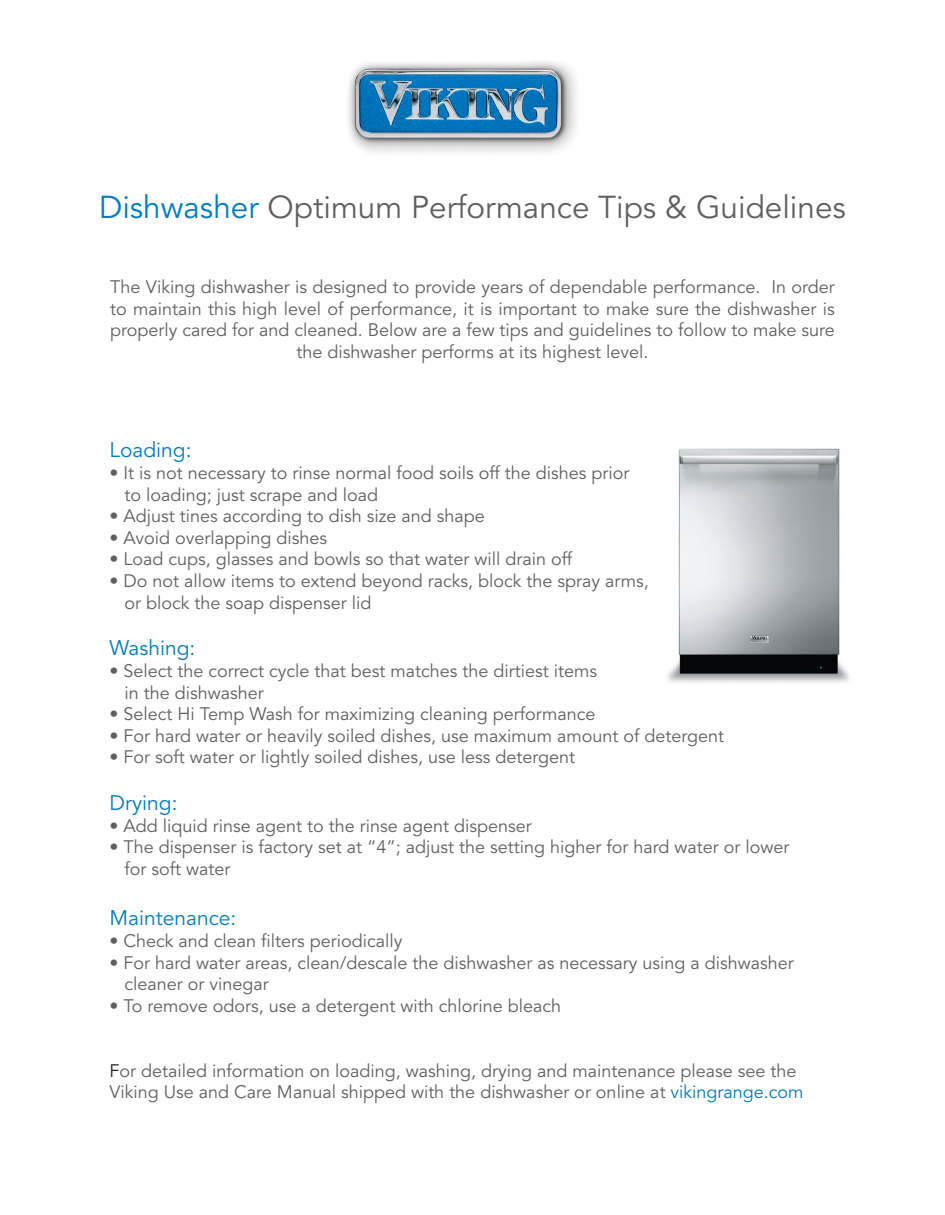
<style>
.page{position:relative;width:945px;height:1215px;background:#fff}
.page>*{position:absolute;margin:0;border:0;box-sizing:border-box;transform-origin:0 0}
.t1{font:31.5px "Avenir";color:#5f5f62}
.t2{font:21px "Avenir";color:#007cc2}
.t3{font:18px/21.6px "Avenir";color:#5f5f62}
.s1{color:#007cc2}
.s2{color:#231f20}
</style>
<div class="page">
<img style="left:348px;top:61px;width:228px;height:92px">
<img style="left:667px;top:448px;width:183px;height:235px">
<p class="t1" style="left:99px;top:189px;width:748px"><span class="s1">Dishwasher</span> Optimum Performance Tips &amp; Guidelines</p>
<p class="t3" style="left:110px;top:277px;width:726px;text-align:center">The Viking dishwasher is designed to provide years of dependable performance. In order to maintain this high level of performance, it is important to make sure the dishwasher is properly cared for and cleaned. Below are a few tips and guidelines to follow to make sure the dishwasher performs at its highest level.</p>
<p class="t2" style="left:110px;top:438px;width:84px">Loading:</p>
<p class="t3" style="left:125px;top:463px;width:506px;text-indent:-15px">• It is not necessary to rinse normal food soils off the dishes prior to loading; just scrape and load</p>
<p class="t3" style="left:110px;top:506px;width:377px">• Adjust tines according to dish size and shape</p>
<p class="t3" style="left:110px;top:527px;width:219px">• Avoid overlapping dishes</p>
<p class="t3" style="left:110px;top:549px;width:464px">• Load cups, glasses and bowls so that water will drain off</p>
<p class="t3" style="left:125px;top:571px;width:526px;text-indent:-15px">• Do not allow items to extend beyond racks, block the spray arms, or block the soap dispenser lid</p>
<p class="t2" style="left:110px;top:636px;width:87px">Washing:</p>
<p class="t3" style="left:110px;top:661px;width:489px">• Select the correct cycle that best matches the dirtiest items</p>
<p class="t3" style="left:125px;top:682px;width:141px">in the dishwasher</p>
<p class="t3" style="left:110px;top:704px;width:487px">• Select Hi Temp Wash for maximizing cleaning performance</p>
<p class="t3" style="left:110px;top:725px;width:616px">• For hard water or heavily soiled dishes, use maximum amount of detergent</p>
<p class="t3" style="left:110px;top:747px;width:467px">• For soft water or lightly soiled dishes, use less detergent</p>
<p class="t2" style="left:110px;top:791px;width:70px">Drying:</p>
<p class="t3" style="left:110px;top:815px;width:424px">• Add liquid rinse agent to the rinse agent dispenser</p>
<p class="t3" style="left:110px;top:837px;width:681px">• The dispenser is factory set at “4”; adjust the setting higher for hard water or lower</p>
<p class="t3" style="left:125px;top:859px;width:107px">for soft water</p>
<p class="t2" style="left:110px;top:906px;width:128px">Maintenance:</p>
<p class="t3" style="left:110px;top:931px;width:295px">• Check and clean filters periodically</p>
<p class="t3" style="left:125px;top:952px;width:671px;text-indent:-15px">• For hard water areas, clean/descale the dishwasher as necessary using a dishwasher cleaner or vinegar</p>
<p class="t3" style="left:110px;top:995px;width:453px">• To remove odors, use a detergent with chlorine bleach</p>
<p class="t3" style="left:110px;top:1060px;width:696px"><span class="s2">F</span>or detailed information on loading, washing, drying and maintenance please see the<br>Viking Use and Care Manual shipped with the dishwasher or online at <span class="s1">vikingrange.com</span></p>
</div>
